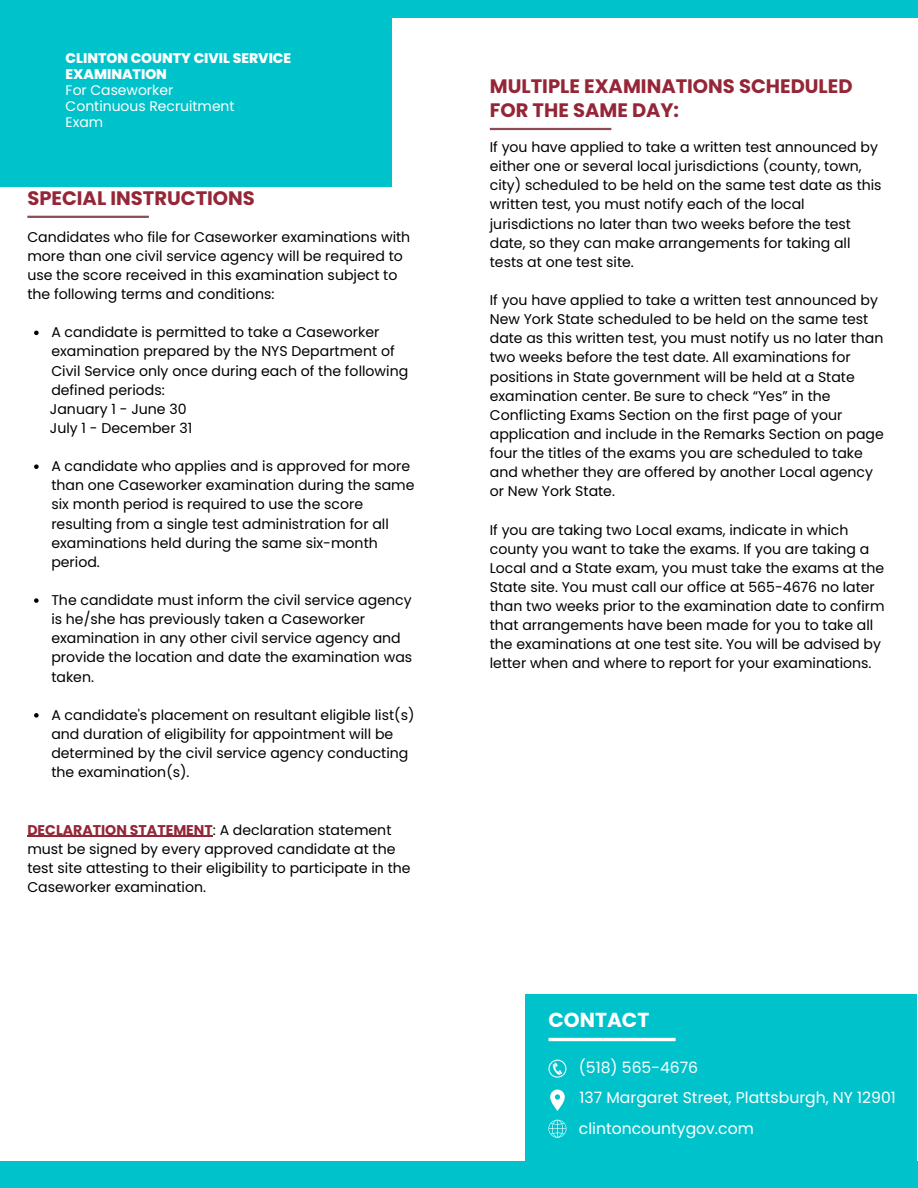
<style>
.page{position:relative;width:918px;height:1188px;background:#fff}
.page>*{position:absolute;margin:0;border:0;box-sizing:border-box;transform-origin:0 0}
.t1{font:700 20.25px "Poppins";color:#fff}
.t2{font:700 19.5px/23.7px "Poppins";color:#942637}
.t3{font:15.6px "Poppins";color:#fff}
.t4{font:14.1px/19.2px "Poppins";color:#000}
.t5{font:13.95px/15.8px "Poppins";color:#fff}
.t6{font:800 13.95px/15.8px "Poppins";color:#fff}
.s1{font-weight:700;color:#942637}
</style>
<div class="page">
<div style="left:0;top:1162px;width:918px;height:26px;background:#00c2cb"></div>
<div style="left:0;top:0;width:918px;height:18px;background:#00c2cb"></div>
<div style="left:0;top:0;width:392px;height:187px;background:#00c2cb"></div>
<div style="left:526px;top:994px;width:391px;height:167px;background:#00c2cb"></div>
<hr style="left:548px;top:1038px;width:128px;height:3px;background:#fff">
<svg style="left:550px;top:1090px;width:15px;height:21px"></svg>
<svg style="left:548px;top:1060px;width:18px;height:18px"></svg>
<svg style="left:548px;top:1120px;width:18px;height:18px"></svg>
<hr style="left:490px;top:128px;width:121px;height:2px;background:#8d4b55">
<hr style="left:27px;top:216px;width:122px;height:2px;background:#8d4b55">
<svg style="left:34px;top:331px;width:5px;height:4px"></svg>
<svg style="left:34px;top:464px;width:5px;height:5px"></svg>
<svg style="left:34px;top:598px;width:5px;height:5px"></svg>
<svg style="left:34px;top:713px;width:5px;height:5px"></svg>
<hr style="left:27px;top:836px;width:186px;height:1px;background:#942637">
<p class="t6" style="left:66px;top:50px;width:227px">CLINTON COUNTY CIVIL SERVICE<br>EXAMINATION</p>
<p class="t5" style="left:66px;top:82px;width:170px">For Caseworker<br>Continuous Recruitment<br>Exam</p>
<h2 class="t2" style="left:27px;top:187px;width:229px">SPECIAL INSTRUCTIONS</h2>
<p class="t4" style="left:27px;top:227px;width:384px">Candidates who file for Caseworker examinations with more than one civil service agency will be required to use the score received in this examination subject to the following terms and conditions:</p>
<p class="t4" style="left:51px;top:323px;width:358px">A candidate is permitted to take a Caseworker examination prepared by the NYS Department of Civil Service only once during each of the following defined periods:</p>
<p class="t4" style="left:50px;top:399px;width:144px">January 1 - June 30<br>July 1 - December 31</p>
<p class="t4" style="left:51px;top:457px;width:365px">A candidate who applies and is approved for more than one Caseworker examination during the same six month period is required to use the score resulting from a single test administration for all examinations held during the same six-month period.</p>
<p class="t4" style="left:51px;top:591px;width:362px">The candidate must inform the civil service agency is he/she has previously taken a Caseworker examination in any other civil service agency and provide the location and date the examination was taken.</p>
<p class="t4" style="left:51px;top:705px;width:365px">A candidate's placement on resultant eligible list(s) and duration of eligibility for appointment will be determined by the civil service agency conducting the examination(s).</p>
<p class="t4" style="left:27px;top:820px;width:385px"><span class="s1">DECLARATION STATEMENT</span>: A declaration statement must be signed by every approved candidate at the test site attesting to their eligibility to participate in the Caseworker examination.</p>
<h2 class="t2" style="left:490px;top:74px;width:364px">MULTIPLE EXAMINATIONS SCHEDULED<br>FOR THE SAME DAY:</h2>
<p class="t4" style="left:490px;top:138px;width:393px">If you have applied to take a written test announced by either one or several local jurisdictions (county, town, city) scheduled to be held on the same test date as this written test, you must notify each of the local jurisdictions no later than two weeks before the test date, so they can make arrangements for taking all tests at one test site.</p>
<p class="t4" style="left:490px;top:291px;width:395px">If you have applied to take a written test announced by New York State scheduled to be held on the same test date as this written test, you must notify us no later than two weeks before the test date. All examinations for positions in State government will be held at a State examination center. Be sure to check “Yes” in the Conflicting Exams Section on the first page of your application and include in the Remarks Section on page four the titles of the exams you are scheduled to take and whether they are offered by another Local agency or New York State.</p>
<p class="t4" style="left:490px;top:520px;width:396px">If you are taking two Local exams, indicate in which county you want to take the exams. If you are taking a Local and a State exam, you must take the exams at the State site. You must call our office at 565-4676 no later than two weeks prior to the examination date to confirm that arrangements have been made for you to take all the examinations at one test site. You will be advised by letter when and where to report for your examinations.</p>
<h1 class="t1" style="left:548px;top:1006px;width:102px">CONTACT</h1>
<p class="t3" style="left:579px;top:1057px;width:121px">(518) 565-4676</p>
<p class="t3" style="left:580px;top:1087px;width:318px">137 Margaret Street, Plattsburgh, NY 12901</p>
<p class="t3" style="left:579px;top:1118px;width:176px">clintoncountygov.com</p>
</div>
